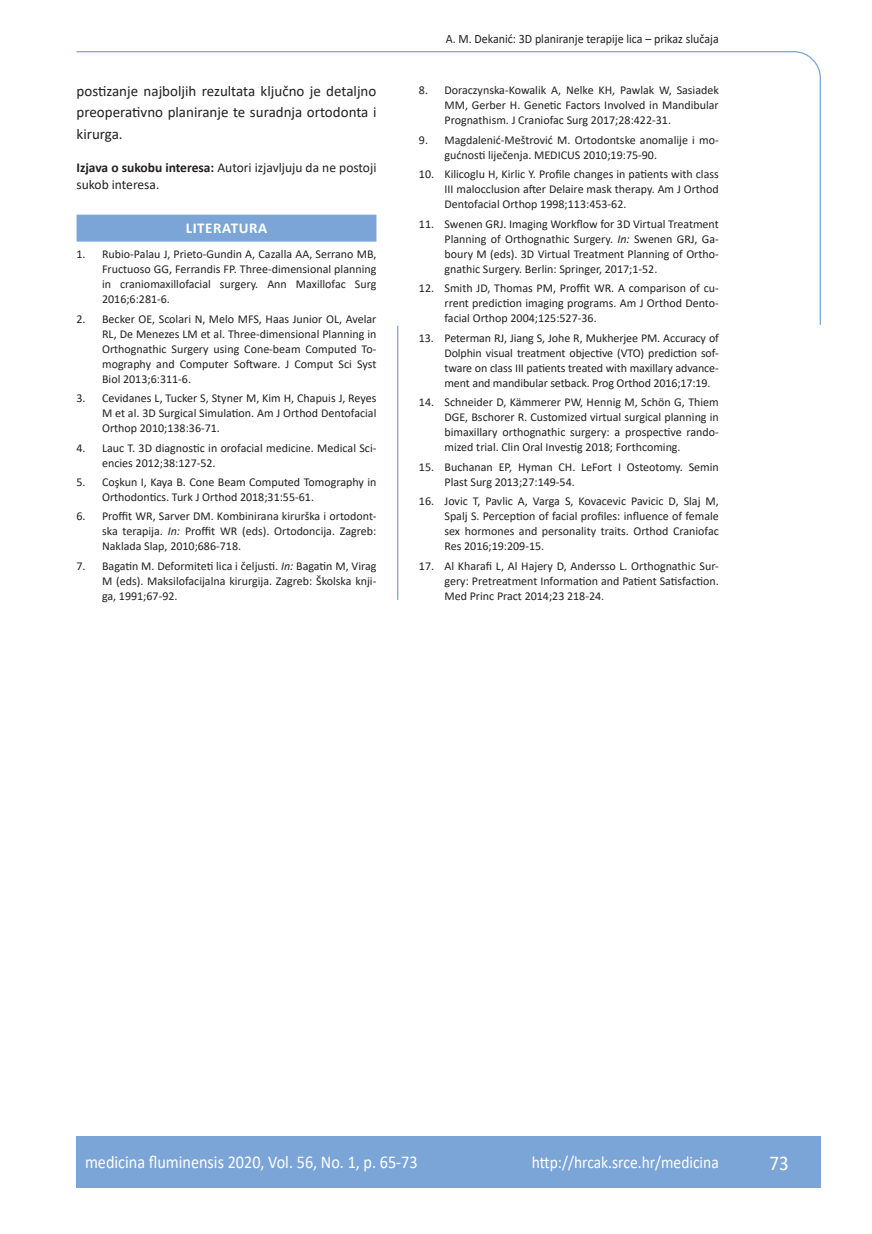
<style>
.page{position:relative;width:872px;height:1234px;background:#fff}
.page>*{position:absolute;margin:0;border:0;box-sizing:border-box;transform-origin:0 0}
.t1{font:21px "Calibri";color:#fff;scale:.9 1}
.t2{font:18px "Calibri";color:#fff;scale:.9 1}
.t3{font:17.25px "Calibri";color:#fff;scale:.9 1}
.osnovni_tekst{font:15px/21px "Calibri";color:#231f20;text-align:justify}
.naslov_ruler{font:700 15px "Calibri";letter-spacing:.04em;color:#fff}
.izjava{font:13.5px/16.5px "Calibri";color:#231f20}
.glava{font:12.75px "Calibri";color:#231f20;scale:.94 1}
.literatura{font:12px/15px "Calibri";color:#231f20;text-align:justify}
.s1{font-weight:700}
.s2{font-style:italic}
</style>
<div class="page">
<svg style="left:76px;top:51px;width:745px;height:275px"></svg>
<hr style="left:397px;top:325px;width:1px;height:274px;background:#7ca5d7">
<div style="left:77px;top:1135px;width:744px;height:51px;background:#7ca5d7"></div>
<div style="left:77px;top:214px;width:299px;height:27px;background:#7ca5d7"></div>
<p class="osnovni_tekst" style="left:77px;top:80px;width:301px">postizanje najboljih rezultata ključno je detaljno preoperativno planiranje te suradnja ortodonta i kirurga.</p>
<p class="izjava" style="left:77px;top:159px;width:301px"><span class="s1">Izjava o sukobu interesa:</span> Autori izjavljuju da ne postoji sukob interesa.</p>
<p class="naslov_ruler" style="left:186px;top:218px;width:83px">LITERATURA</p>
<p class="literatura" style="left:102px;top:246px;width:276px;text-indent:-26px">1. Rubio-Palau J, Prieto-Gundin A, Cazalla AA, Serrano MB, Fructuoso GG, Ferrandis FP. Three-dimensional planning in craniomaxillofacial surgery. Ann Maxillofac Surg 2016;6:281-6.</p>
<p class="literatura" style="left:102px;top:310px;width:276px;text-indent:-26px">2. Becker OE, Scolari N, Melo MFS, Haas Junior OL, Avelar RL, De Menezes LM et al. Three-dimensional Planning in Orthognathic Surgery using Cone-beam Computed To&shy;mography and Computer Software. J Comput Sci Syst Biol 2013;6:311-6.</p>
<p class="literatura" style="left:102px;top:390px;width:276px;text-indent:-26px">3. Cevidanes L, Tucker S, Styner M, Kim H, Chapuis J, Reyes M et al. 3D Surgical Simulation. Am J Orthod Dentofacial Orthop 2010;138:36-71.</p>
<p class="literatura" style="left:102px;top:439px;width:276px;text-indent:-26px">4. Lauc T. 3D diagnostic in orofacial medicine. Medical Sci&shy;encies 2012;38:127-52.</p>
<p class="literatura" style="left:102px;top:474px;width:276px;text-indent:-26px">5. Coşkun I, Kaya B. Cone Beam Computed Tomography in<br>Orthodontics. Turk J Orthod 2018;31:55-61.</p>
<p class="literatura" style="left:102px;top:508px;width:276px;text-indent:-26px">6. Proffit WR, Sarver DM. Kombinirana kirurška i ortodont&shy;ska terapija. <span class="s2">In:</span> Proffit WR (eds). Ortodoncija. Zagreb:<br>Naklada Slap, 2010;686-718.</p>
<p class="literatura" style="left:102px;top:558px;width:276px;text-indent:-26px">7. Bagatin M. Deformiteti lica i čeljusti. <span class="s2">In:</span> Bagatin M, Virag M (eds). Maksilofacijalna kirurgija. Zagreb: Školska knji&shy;ga, 1991;67-92.</p>
<p class="glava" style="left:446px;top:29px;width:292px">A. M. Dekanić: 3D planiranje terapije lica – prikaz slučaja</p>
<p class="literatura" style="left:444px;top:82px;width:276px;text-indent:-26px">8. Doraczynska-Kowalik A, Nelke KH, Pawlak W, Sasiadek MM, Gerber H. Genetic Factors Involved in Mandibular Prognathism. J Craniofac Surg 2017;28:422-31.</p>
<p class="literatura" style="left:444px;top:132px;width:276px;text-indent:-26px">9. Magdalenić-Meštrović M. Ortodontske anomalije i mo&shy;gućnosti liječenja. MEDICUS 2010;19:75-90.</p>
<p class="literatura" style="left:444px;top:166px;width:276px;text-indent:-26px">10. Kilicoglu H, Kirlic Y. Profile changes in patients with class III malocclusion after Delaire mask therapy. Am J Orthod Dentofacial Orthop 1998;113:453-62.</p>
<p class="literatura" style="left:444px;top:216px;width:276px;text-indent:-26px">11. Swenen GRJ. Imaging Workflow for 3D Virtual Treatment Planning of Orthognathic Surgery. <span class="s2">In:</span> Swenen GRJ, Ga&shy;boury M (eds). 3D Virtual Treatment Planning of Ortho&shy;gnathic Surgery. Berlin: Springer, 2017;1-52.</p>
<p class="literatura" style="left:444px;top:280px;width:276px;text-indent:-26px">12. Smith JD, Thomas PM, Proffit WR. A comparison of cu&shy;rrent prediction imaging programs. Am J Orthod Dento&shy;facial Orthop 2004;125:527-36.</p>
<p class="literatura" style="left:444px;top:330px;width:276px;text-indent:-26px">13. Peterman RJ, Jiang S, Johe R, Mukherjee PM. Accuracy of Dolphin visual treatment objective (VTO) prediction sof&shy;tware on class III patients treated with maxillary advance&shy;ment and mandibular setback. Prog Orthod 2016;17:19.</p>
<p class="literatura" style="left:444px;top:394px;width:276px;text-indent:-26px">14. Schneider D, Kämmerer PW, Hennig M, Schön G, Thiem DGE, Bschorer R. Customized virtual surgical planning in bimaxillary orthognathic surgery: a prospective rando&shy;mized trial. Clin Oral Investig 2018; Forthcoming.</p>
<p class="literatura" style="left:444px;top:459px;width:276px;text-indent:-26px">15. Buchanan EP, Hyman CH. LeFort I Osteotomy. Semin<br>Plast Surg 2013;27:149-54.</p>
<p class="literatura" style="left:444px;top:493px;width:276px;text-indent:-26px">16. Jovic T, Pavlic A, Varga S, Kovacevic Pavicic D, Slaj M, Spalj S. Perception of facial profiles: influence of female sex hormones and personality traits. Orthod Craniofac Res 2016;19:209-15.</p>
<p class="literatura" style="left:444px;top:558px;width:276px;text-indent:-26px">17. Al Kharafi L, Al Hajery D, Andersso L. Orthognathic Sur&shy;gery: Pretreatment Information and Patient Satisfaction.<br>Med Princ Pract 2014;23 218-24.</p>
<p class="t2" style="left:85px;top:1149px;width:371px">medicina fluminensis 2020, Vol. 56, No. 1, p. 65-73</p>
<p class="t3" style="left:532px;top:1150px;width:209px">http://hrcak.srce.hr/medicina</p>
<p class="t1" style="left:769px;top:1147px;width:23px">73</p>
</div>
